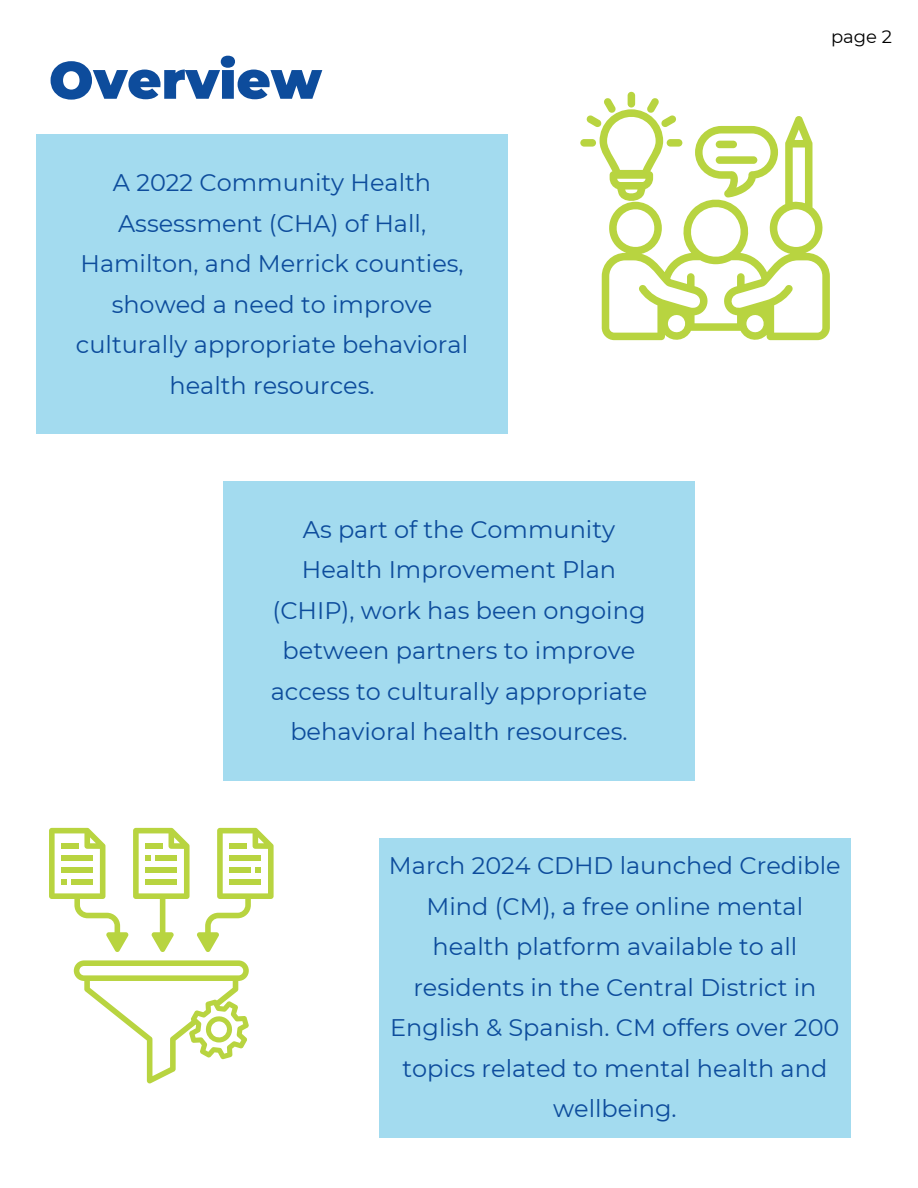
<style>
.page{position:relative;width:918px;height:1188px;background:#fff}
.page>*{position:absolute;margin:0;border:0;box-sizing:border-box;transform-origin:0 0}
.t1{font:900 52.5px "Montserrat";color:#0d4c9c}
.t2{font:24px/40.5px "Montserrat";color:#0d4c9c;text-align:center}
.t3{font:18px "Montserrat";color:#000}
</style>
<div class="page">
<div style="left:379px;top:838px;width:472px;height:299px;background:#a3dbef"></div>
<svg style="left:580px;top:92px;width:250px;height:249px"></svg>
<svg style="left:197px;top:828px;width:77px;height:124px"></svg>
<div style="left:230px;top:867px;width:21px;height:6px;background:#b8d440"></div>
<div style="left:230px;top:879px;width:31px;height:6px;background:#b8d440"></div>
<div style="left:230px;top:843px;width:17px;height:6px;background:#b8d440"></div>
<svg style="left:49px;top:828px;width:141px;height:124px"></svg>
<svg style="left:74px;top:960px;width:175px;height:123px"></svg>
<div style="left:36px;top:135px;width:472px;height:299px;background:#a3dbef"></div>
<div style="left:223px;top:481px;width:472px;height:299px;background:#a3dbef"></div>
<h1 class="t1" style="left:49px;top:48px;width:274px">Overview</h1>
<h2 class="t2" style="left:76px;top:162px;width:394px">A 2022 Community Health<br>Assessment (CHA) of Hall,<br>Hamilton, and Merrick counties, showed a need to improve culturally appropriate behavioral health resources.</h2>
<p class="t2" style="left:271px;top:509px;width:378px">As part of the Community<br>Health Improvement Plan (CHIP), work has been ongoing between partners to improve access to culturally appropriate behavioral health resources.</p>
<p class="t3" style="left:831px;top:26px;width:62px">page 2</p>
<h2 class="t2" style="left:389px;top:845px;width:453px">March 2024 CDHD launched Credible<br>Mind (CM), a free online mental health platform available to all residents in the Central District in<br>English &amp; Spanish. CM offers over 200 topics related to mental health and wellbeing.</h2>
</div>
